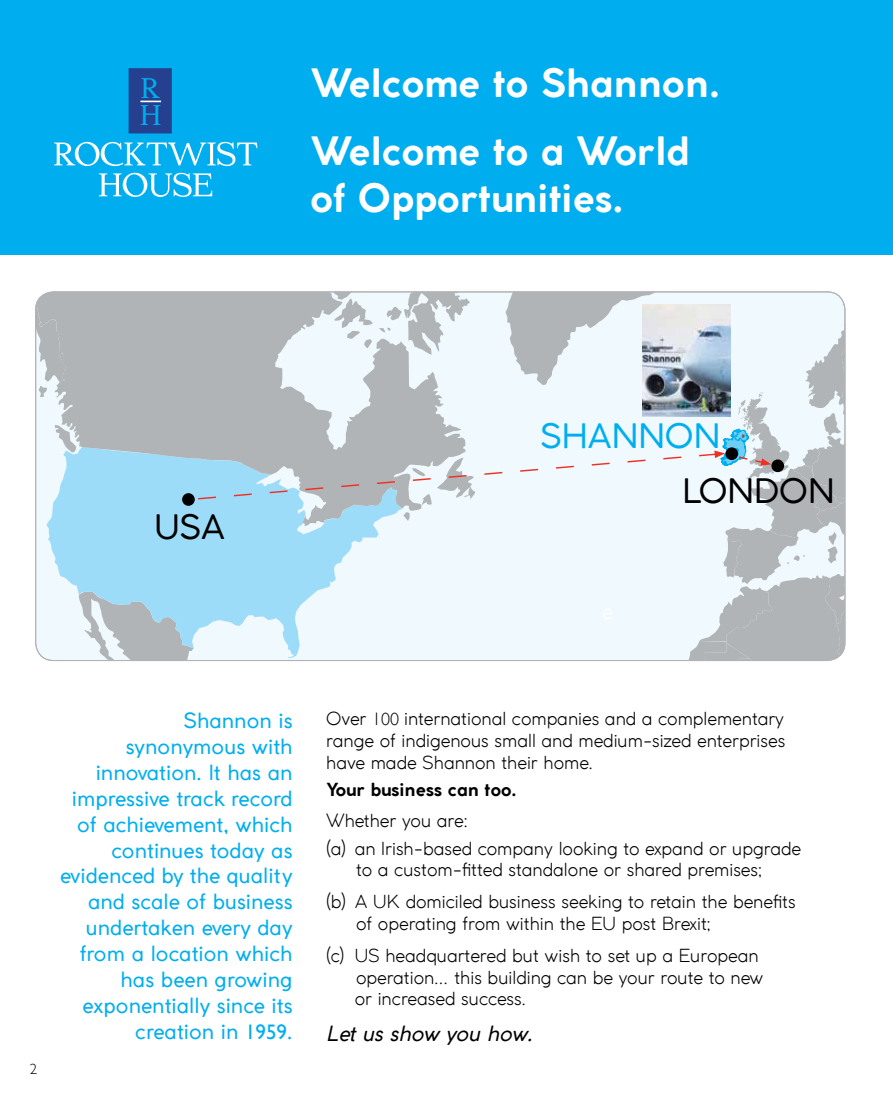
<style>
.page{position:relative;width:893px;height:1106px;background:#fff}
.page>*{position:absolute;margin:0;border:0;box-sizing:border-box;transform-origin:0 0}
.t1{font:700 39px/67.8px "Coco Gothic";color:#fff}
.t2{font:37.35px/27.2px "Edmundsbury Serif";color:#00aeef}
.t3{font:33.6px "Coco Gothic";color:#000}
.t4{font:33.6px "Coco Gothic";color:#00aeef}
.t5{font:21px/26px "Coco Gothic";color:#00aeef;text-align:right}
.t6{font:italic 21px "Coco Gothic";color:#000}
.t7{font:300 18px/21.6px "Coco Gothic";color:#000}
.t8{font:700 18px "Coco Gothic";color:#000}
.t9{font:300 15px "Gill Sans";color:#000}
.s1{font-family:"Gill Sans"}
</style>
<div class="page">
<div style="left:0;top:0;width:893px;height:254px;background:#00aeef"></div>
<svg style="left:36px;top:292px;width:809px;height:368px"></svg>
<hr style="left:892px;top:729px;width:1px;height:377px;background:#00aeef">
<div style="left:129px;top:68px;width:43px;height:65px;background:#25408f;border:1px solid #25408f"></div>
<svg style="left:140px;top:101px;width:21px;height:1px"></svg>
<svg style="left:99px;top:173px;width:113px;height:24px"></svg>
<svg style="left:54px;top:142px;width:203px;height:24px"></svg>
<hr style="left:892px;top:729px;width:1px;height:67px;background:#25408f">
<h2 class="t2" style="left:140px;top:71px;width:22px">R<br>H</h2>
<h1 class="t1" style="left:310px;top:49px;width:411px">Welcome to Shannon.<br>Welcome to a World</h1>
<h1 class="t1" style="left:310px;top:164px;width:314px">of Opportunities.</h1>
<h3 class="t3" style="left:154px;top:505px;width:72px">USA</h3>
<h3 class="t4" style="left:540px;top:413px;width:182px">SHANNON</h3>
<h3 class="t3" style="left:682px;top:468px;width:154px">LONDON</h3>
<p class="t9" style="left:30px;top:1060px;width:9px">2</p>
<p class="t5" style="left:60px;top:707px;width:234px">Shannon is synonymous with innovation. It has an impressive track record of achievement, which continues today as evidenced by the quality and scale of business undertaken every day from a location which has been growing exponentially since its creation in <span class="s1">1959</span>.</p>
<p class="t7" style="left:326px;top:708px;width:461px;text-align:justify">Over <span class="s1">100</span> international companies and a complementary range of indigenous small and medium-sized enterprises have made Shannon their home.</p>
<p class="t8" style="left:326px;top:777px;width:191px">Your business can too.</p>
<p class="t7" style="left:326px;top:806px;width:476px;line-height:27.6px">Whether you are:<br>(a) an Irish-based company looking to expand or upgrade</p>
<p class="t7" style="left:326px;top:853px;width:471px;line-height:32.1px;text-align:center">to a custom-fitted standalone or shared premises;<br>(b) A UK domiciled business seeking to retain the benefits</p>
<p class="t7" style="left:326px;top:907px;width:434px;line-height:32.1px;text-indent:30px">of operating from within the EU post Brexit;<br>(c) US headquartered but wish to set up a European</p>
<p class="t7" style="left:355px;top:966px;width:410px">operation... this building can be your route to new or increased success.</p>
<p class="t6" style="left:326px;top:1019px;width:208px">Let us show you how.</p>
</div>
